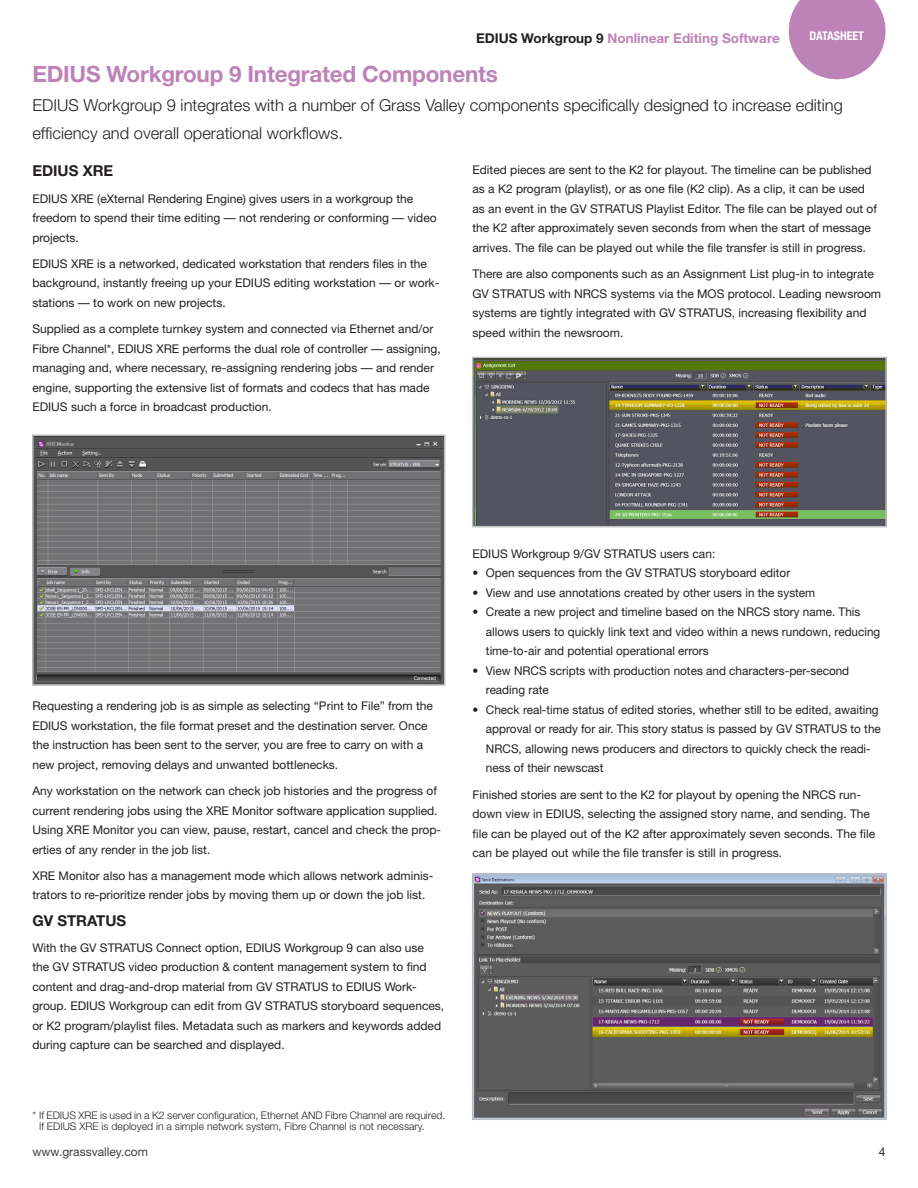
<style>
.page{position:relative;width:918px;height:1188px;background:#fff}
.page>*{position:absolute;margin:0;border:0;box-sizing:border-box;transform-origin:0 0}
.t1{font:700 22.5px "Helvetica Neue";letter-spacing:-.01em;color:#bd82b8}
.t2{font:300 16.5px/28.5px "Helvetica Neue";color:#231f20}
._2019_Text_Header{font:700 15px "Helvetica Neue";color:#231f20}
._2019_Page_Head{font:700 13.5px "Helvetica Neue";color:#bd82b8}
._2019_Text{font:12px/19.5px "Helvetica Neue";color:#231f20}
.t3{font:12px "Helvetica Neue";color:#3e3e3f}
.t4{font:700 condensed 12px "Helvetica Neue";color:#fff}
._2019_Text_Footnote{font:300 10.5px/10.5px "Helvetica Neue";color:#231f20}
.s1{color:#231f20}
</style>
<div class="page">
<img style="left:35px;top:438px;width:407px;height:245px">
<div style="left:32px;top:435px;width:413px;height:251px;border:2px solid #bcbdc0"></div>
<img style="left:475px;top:360px;width:409px;height:164px">
<div style="left:472px;top:357px;width:415px;height:170px;border:2px solid #bcbdc0"></div>
<img style="left:475px;top:876px;width:409px;height:241px">
<div style="left:472px;top:873px;width:415px;height:247px;border:2px solid #bcbdc0"></div>
<svg style="left:789px;top:0;width:97px;height:79px"></svg>
<p class="t4" style="left:810px;top:29px;width:56px">DATASHEET</p>
<p class="_2019_Page_Head" style="left:476px;top:30px;width:305px"><span class="s1">EDIUS Workgroup 9</span> Nonlinear Editing Software</p>
<h1 class="t1" style="left:32px;top:60px;width:467px">EDIUS Workgroup 9 Integrated Components</h1>
<h2 class="t2" style="left:32px;top:90px;width:812px">EDIUS Workgroup 9 integrates with a number of Grass Valley components specifically designed to increase editing efficiency and overall operational workflows.</h2>
<p class="_2019_Text_Header" style="left:32px;top:162px;width:82px">EDIUS XRE</p>
<p class="_2019_Text" style="left:32px;top:188px;width:406px">EDIUS XRE (eXternal Rendering Engine) gives users in a workgroup the freedom to spend their time editing — not rendering or conforming — video projects.</p>
<p class="_2019_Text" style="left:32px;top:254px;width:409px">EDIUS XRE is a networked, dedicated workstation that renders files in the background, instantly freeing up your EDIUS editing workstation — or work&shy;stations — to work on new projects.</p>
<p class="_2019_Text" style="left:32px;top:319px;width:410px">Supplied as a complete turnkey system and connected via Ethernet and/or Fibre Channel*, EDIUS XRE performs the dual role of controller — assigning, managing and, where necessary, re-assigning rendering jobs — and render engine, supporting the extensive list of formats and codecs that has made EDIUS such a force in broadcast production.</p>
<p class="_2019_Text" style="left:472px;top:160px;width:406px">Edited pieces are sent to the K2 for playout. The timeline can be published as a K2 program (playlist), or as one file (K2 clip). As a clip, it can be used as an event in the GV STRATUS Playlist Editor. The file can be played out of the K2 after approximately seven seconds from when the start of message arrives. The file can be played out while the file transfer is still in progress.</p>
<p class="_2019_Text" style="left:472px;top:264px;width:410px">There are also components such as an Assignment List plug-in to integrate GV STRATUS with NRCS systems via the MOS protocol. Leading newsroom systems are tightly integrated with GV STRATUS, increasing flexibility and speed within the newsroom.</p>
<p class="_2019_Text" style="left:32px;top:696px;width:402px">Requesting a rendering job is as simple as selecting “Print to File” from the EDIUS workstation, the file format preset and the destination server. Once the instruction has been sent to the server, you are free to carry on with a new project, removing delays and unwanted bottlenecks.</p>
<p class="_2019_Text" style="left:32px;top:781px;width:410px">Any workstation on the network can check job histories and the progress of current rendering jobs using the XRE Monitor software application supplied.<br>Using XRE Monitor you can view, pause, restart, cancel and check the prop&shy;erties of any render in the job list.</p>
<p class="_2019_Text" style="left:32px;top:866px;width:402px">XRE Monitor also has a management mode which allows network adminis&shy;trators to re-prioritize render jobs by moving them up or down the job list.</p>
<p class="_2019_Text_Header" style="left:32px;top:911px;width:95px">GV STRATUS</p>
<p class="_2019_Text" style="left:32px;top:938px;width:413px">With the GV STRATUS Connect option, EDIUS Workgroup 9 can also use<br>the GV STRATUS video production &amp; content management system to find content and drag-and-drop material from GV STRATUS to EDIUS Work&shy;group. EDIUS Workgroup can edit from GV STRATUS storyboard sequences, or K2 program/playlist files. Metadata such as markers and keywords added during capture can be searched and displayed.</p>
<p class="_2019_Text_Footnote" style="left:39px;top:1110px;width:408px;text-indent:-7px">* If EDIUS XRE is used in a K2 server configuration, Ethernet AND Fibre Channel are required.<br>If EDIUS XRE is deployed in a simple network system, Fibre Channel is not necessary.</p>
<p class="_2019_Text" style="left:472px;top:544px;width:244px">EDIUS Workgroup 9/GV STRATUS users can:</p>
<p class="_2019_Text" style="left:472px;top:563px;width:319px">• Open sequences from the GV STRATUS storyboard editor</p>
<p class="_2019_Text" style="left:472px;top:583px;width:344px">• View and use annotations created by other users in the system</p>
<p class="_2019_Text" style="left:486px;top:602px;width:396px;text-indent:-14px">• Create a new project and timeline based on the NRCS story name. This allows users to quickly link text and video within a news rundown, reducing time-to-air and potential operational errors</p>
<p class="_2019_Text" style="left:486px;top:661px;width:365px;text-indent:-14px">• View NRCS scripts with production notes and characters-per-second reading rate</p>
<p class="_2019_Text" style="left:486px;top:700px;width:396px;text-indent:-14px">• Check real-time status of edited stories, whether still to be edited, awaiting approval or ready for air. This story status is passed by GV STRATUS to the NRCS, allowing news producers and directors to quickly check the readi&shy;ness of their newscast</p>
<p class="_2019_Text" style="left:472px;top:785px;width:404px">Finished stories are sent to the K2 for playout by opening the NRCS run&shy;down view in EDIUS, selecting the assigned story name, and sending. The file can be played out of the K2 after approximately seven seconds. The file can be played out while the file transfer is still in progress.</p>
<p class="t3" style="left:32px;top:1144px;width:117px">www.grassvalley.com</p>
<p class="_2019_Text" style="left:879px;top:1141px;width:8px">4</p>
</div>
